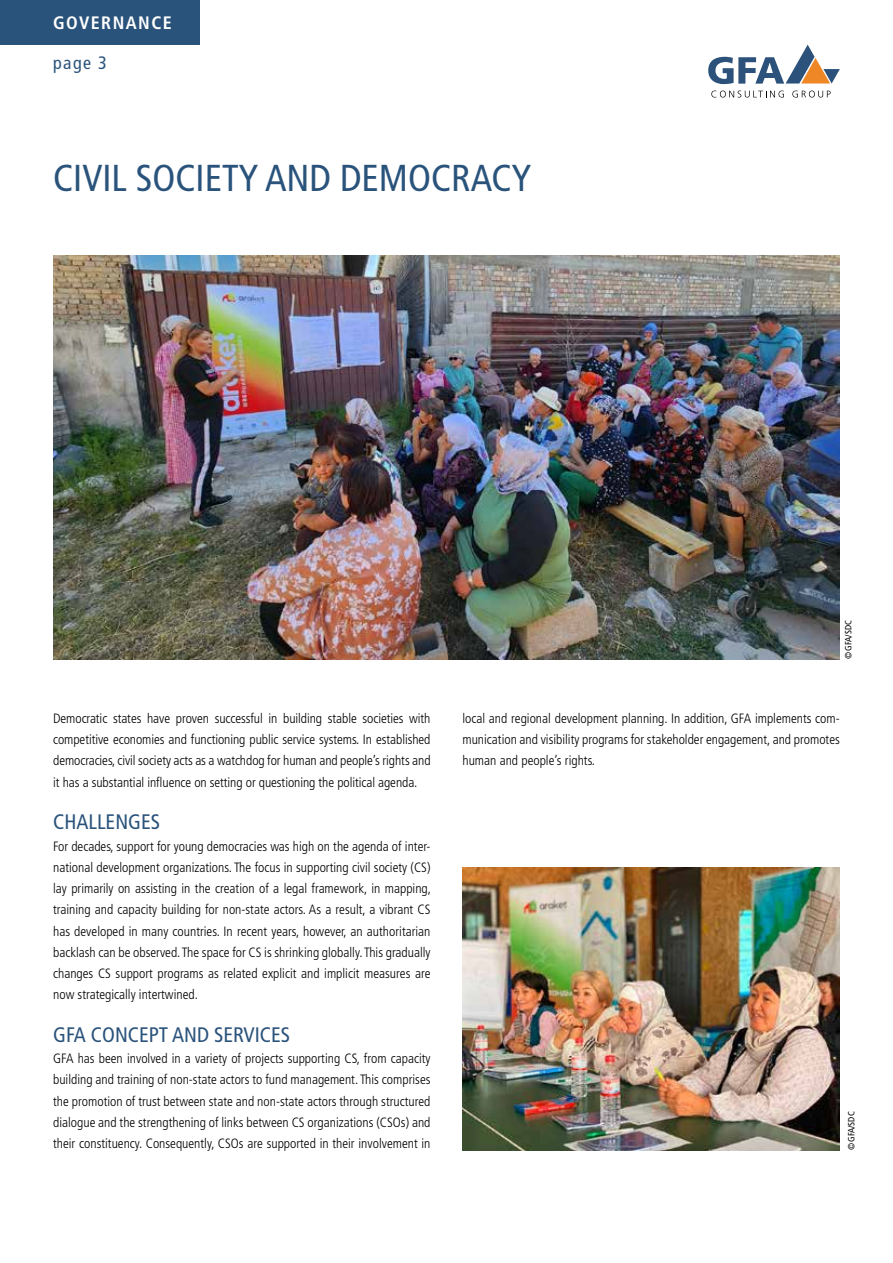
<style>
.page{position:relative;width:893px;height:1263px;background:#fff}
.page>*{position:absolute;margin:0;border:0;box-sizing:border-box;transform-origin:0 0}
.t1{font:condensed 37.5px "Frutiger LT Std";color:#2a537b}
.t2{font:condensed 21px "Frutiger LT Std";color:#2a537b}
.t3{font:700 condensed 18px "Frutiger LT Std";letter-spacing:.08em;color:#fff}
.t4{font:condensed 18px "Frutiger LT Std";color:#2a537b}
.t5{font:300 condensed 13.5px/21.3px "Frutiger LT Std";color:#000;text-align:justify}
.t6{font:condensed 9px "Frutiger LT Std";color:#000}
</style>
<div class="page">
<div style="left:0;top:0;width:200px;height:45px;background:#2a537b"></div>
<svg style="left:711px;top:91px;width:73px;height:7px"></svg>
<svg style="left:792px;top:91px;width:39px;height:7px"></svg>
<svg style="left:708px;top:45px;width:132px;height:39px"></svg>
<img style="left:53px;top:255px;width:787px;height:404px">
<img style="left:462px;top:867px;width:378px;height:283px">
<h3 class="t3" style="left:53px;top:12px;width:120px">GOVERNANCE</h3>
<h3 class="t4" style="left:53px;top:52px;width:55px">page 3</h3>
<h1 class="t1" style="left:53px;top:157px;width:479px">CIVIL SOCIETY AND DEMOCRACY</h1>
<p class="t6" style="left:843px;top:659px;width:40px;rotate:-90deg">©GFA/SDC</p>
<p class="t5" style="left:53px;top:708px;width:379px">Democratic states have proven successful in building stable societies with competitive economies and functioning public service systems. In established democracies, civil society acts as a watchdog for human and people’s rights and it has a substantial influence on setting or questioning the political agenda.</p>
<h2 class="t2" style="left:53px;top:810px;width:108px">CHALLENGES</h2>
<p class="t5" style="left:53px;top:835px;width:379px">For decades, support for young democracies was high on the agenda of inter&shy;national development organizations. The focus in supporting civil society (CS) lay primarily on assisting in the creation of a legal framework, in mapping, training and capacity building for non-state actors. As a result, a vibrant CS has developed in many countries. In recent years, however, an authoritarian backlash can be observed. The space for CS is shrinking globally. This gradually changes CS support programs as related explicit and implicit measures are now strategically intertwined.</p>
<h2 class="t2" style="left:53px;top:1022px;width:239px">GFA CONCEPT AND SERVICES</h2>
<p class="t5" style="left:53px;top:1048px;width:379px">GFA has been involved in a variety of projects supporting CS, from capacity building and training of non-state actors to fund management. This comprises the promotion of trust between state and non-state actors through structured dialogue and the strengthening of links between CS organizations (CSOs) and their constituency. Consequently, CSOs are supported in their involvement in</p>
<p class="t5" style="left:462px;top:708px;width:379px">local and regional development planning. In addition, GFA implements com&shy;munication and visibility programs for stakeholder engagement, and promotes human and people’s rights.</p>
<p class="t6" style="left:846px;top:1150px;width:40px;rotate:-90deg">©GFA/SDC</p>
</div>
